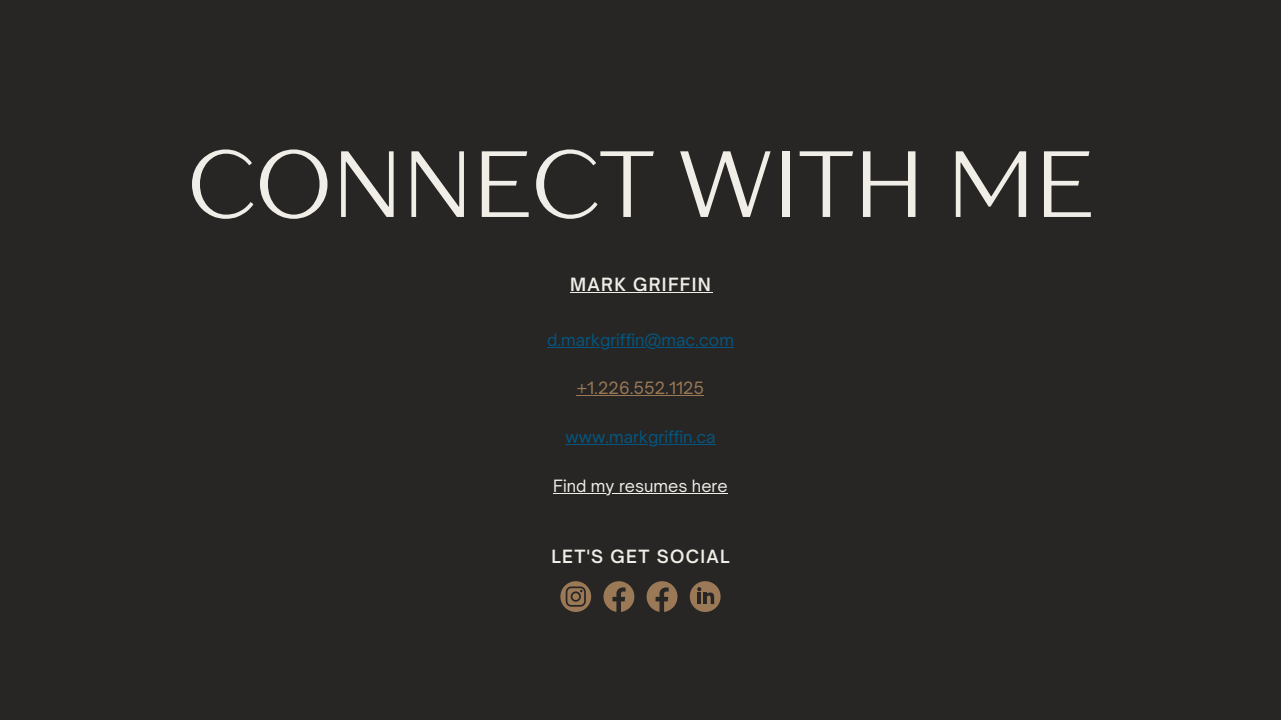
<style>
.page{position:relative;width:1281px;height:720px;background:#272625}
.page>*{position:absolute;margin:0;border:0;box-sizing:border-box;transform-origin:0 0}
.t1{font:93.75px "TT Drugs";color:#f1eee7}
.t2{font:600 17.5px "Open Sauce One";letter-spacing:.075em;color:#f1eee7}
.t3{font:16.25px "Open Sauce One";color:#045782}
.t4{font:16.25px "Open Sauce One";color:#f1eee7}
.t5{font:16.25px "Open Sauce One";color:#9b7956}
</style>
<div class="page">
<hr style="left:570px;top:292px;width:142px;height:1px;background:#f1eee7">
<hr style="left:547px;top:347px;width:187px;height:1px;background:#045782">
<hr style="left:577px;top:395px;width:127px;height:1px;background:#9b7956">
<hr style="left:565px;top:444px;width:150px;height:1px;background:#045782">
<hr style="left:553px;top:493px;width:175px;height:1px;background:#f1eee7">
<svg style="left:560px;top:581px;width:31px;height:31px"></svg>
<svg style="left:646px;top:581px;width:31px;height:31px"></svg>
<svg style="left:690px;top:581px;width:30px;height:31px"></svg>
<svg style="left:603px;top:581px;width:31px;height:31px"></svg>
<h1 class="t1" style="left:187px;top:126px;width:908px">CONNECT WITH ME</h1>
<p class="t2" style="left:570px;top:273px;width:142px">MARK GRIFFIN</p>
<p class="t3" style="left:547px;top:329px;width:188px">d.markgriffin@mac.com</p>
<p class="t5" style="left:577px;top:378px;width:129px">+1.226.552.1125</p>
<p class="t3" style="left:565px;top:427px;width:152px">www.markgriffin.ca</p>
<p class="t4" style="left:553px;top:476px;width:176px">Find my resumes here</p>
<p class="t2" style="left:551px;top:545px;width:179px">LET'S GET SOCIAL</p>
</div>
